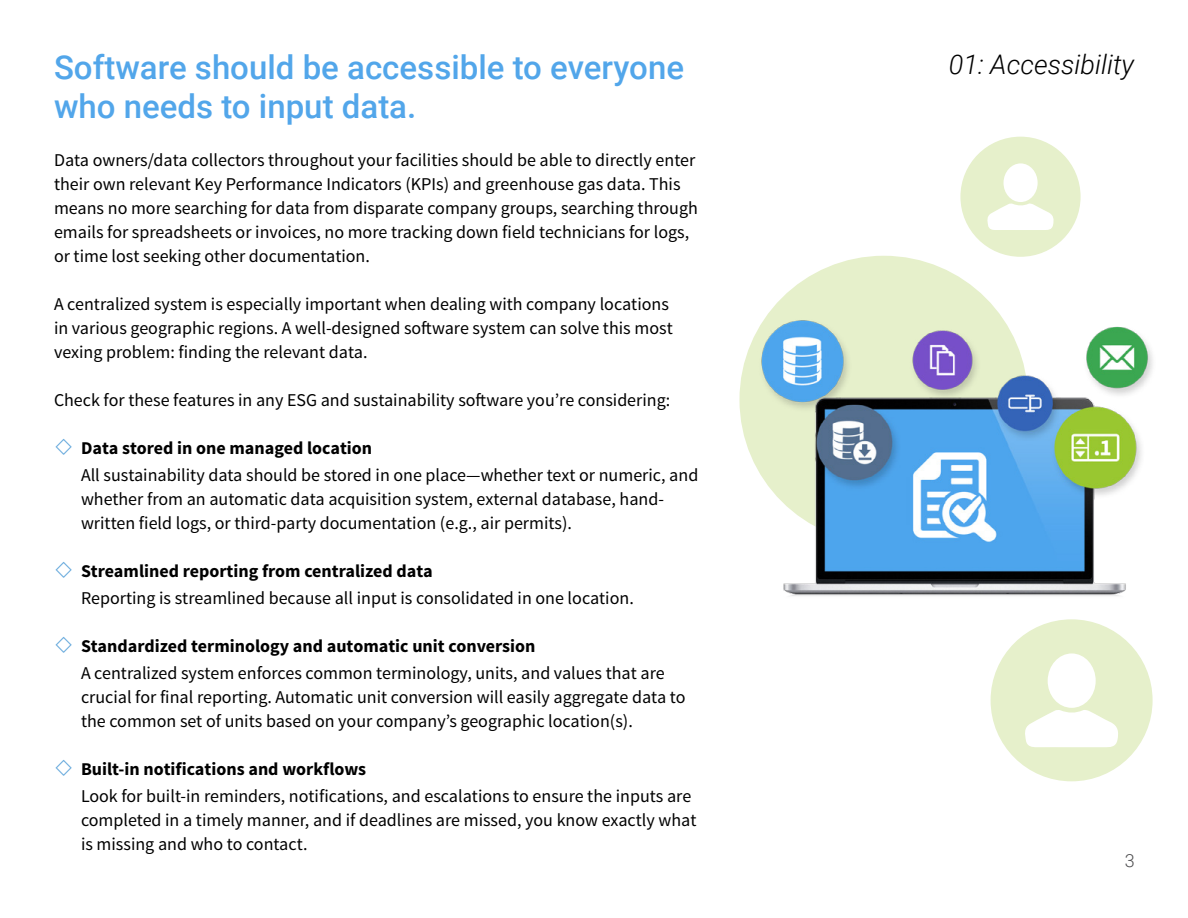
<style>
.page{position:relative;width:1188px;height:918px;background:#fff}
.page>*{position:absolute;margin:0;border:0;box-sizing:border-box;transform-origin:0 0}
.t1{font:500 33px/39px "Roboto";color:#52a6ea}
.t2{font:italic 300 27px "Roboto";color:#000}
.t3{font:18px/24px "Source Sans Pro";color:#000}
.t4{font:700 18px "Source Sans Pro";color:#000}
.t5{font:300 18px "Roboto";color:#4d4d4f}
</style>
<div class="page">
<div style="left:739px;top:256px;width:289px;height:288px;background:#e6f0cb;border-radius:50%"></div>
<div style="left:991px;top:619px;width:162px;height:162px;background:#e6f0cb;border-radius:50%"></div>
<div style="left:960px;top:137px;width:121px;height:120px;background:#e6f0cb;border-radius:50%"></div>
<img style="left:739px;top:315px;width:414px;height:281px">
<svg style="left:1025px;top:710px;width:93px;height:38px"></svg>
<div style="left:1047px;top:653px;width:49px;height:55px;background:#fff;border-radius:50%"></div>
<svg style="left:987px;top:203px;width:67px;height:27px"></svg>
<div style="left:1003px;top:163px;width:35px;height:39px;background:#fff;border-radius:50%"></div>
<h1 class="t1" style="left:54px;top:46px;width:632px">Software should be accessible to everyone who needs to input data.</h1>
<p class="t3" style="left:54px;top:148px;width:645px">Data owners/data collectors throughout your facilities should be able to directly enter their own relevant Key Performance Indicators (KPIs) and greenhouse gas data. This means no more searching for data from disparate company groups, searching through emails for spreadsheets or invoices, no more tracking down field technicians for logs, or time lost seeking other documentation.</p>
<p class="t3" style="left:54px;top:292px;width:620px">A centralized system is especially important when dealing with company locations in various geographic regions. A well-designed software system can solve this most vexing problem: finding the relevant data.</p>
<p class="t3" style="left:54px;top:388px;width:618px">Check for these features in any ESG and sustainability software you’re considering:</p>
<p class="t4" style="left:81px;top:436px;width:293px">Data stored in one managed location</p>
<p class="t3" style="left:81px;top:463px;width:619px">All sustainability data should be stored in one place—whether text or numeric, and whether from an automatic data acquisition system, external database, hand&shy;written field logs, or third-party documentation (e.g., air permits).</p>
<p class="t4" style="left:81px;top:559px;width:353px">Streamlined reporting from centralized data</p>
<p class="t3" style="left:81px;top:586px;width:554px">Reporting is streamlined because all input is consolidated in one location.</p>
<p class="t4" style="left:81px;top:634px;width:456px">Standardized terminology and automatic unit conversion</p>
<p class="t3" style="left:81px;top:661px;width:606px">A centralized system enforces common terminology, units, and values that are crucial for final reporting. Automatic unit conversion will easily aggregate data to the common set of units based on your company’s geographic location(s).</p>
<p class="t4" style="left:81px;top:757px;width:287px">Built-in notifications and workflows</p>
<p class="t3" style="left:81px;top:784px;width:617px">Look for built-in reminders, notifications, and escalations to ensure the inputs are completed in a timely manner, and if deadlines are missed, you know exactly what is missing and who to contact.</p>
<h2 class="t2" style="left:949px;top:46px;width:187px">01: Accessibility</h2>
<p class="t5" style="left:1125px;top:848px;width:11px">3</p>
</div>
